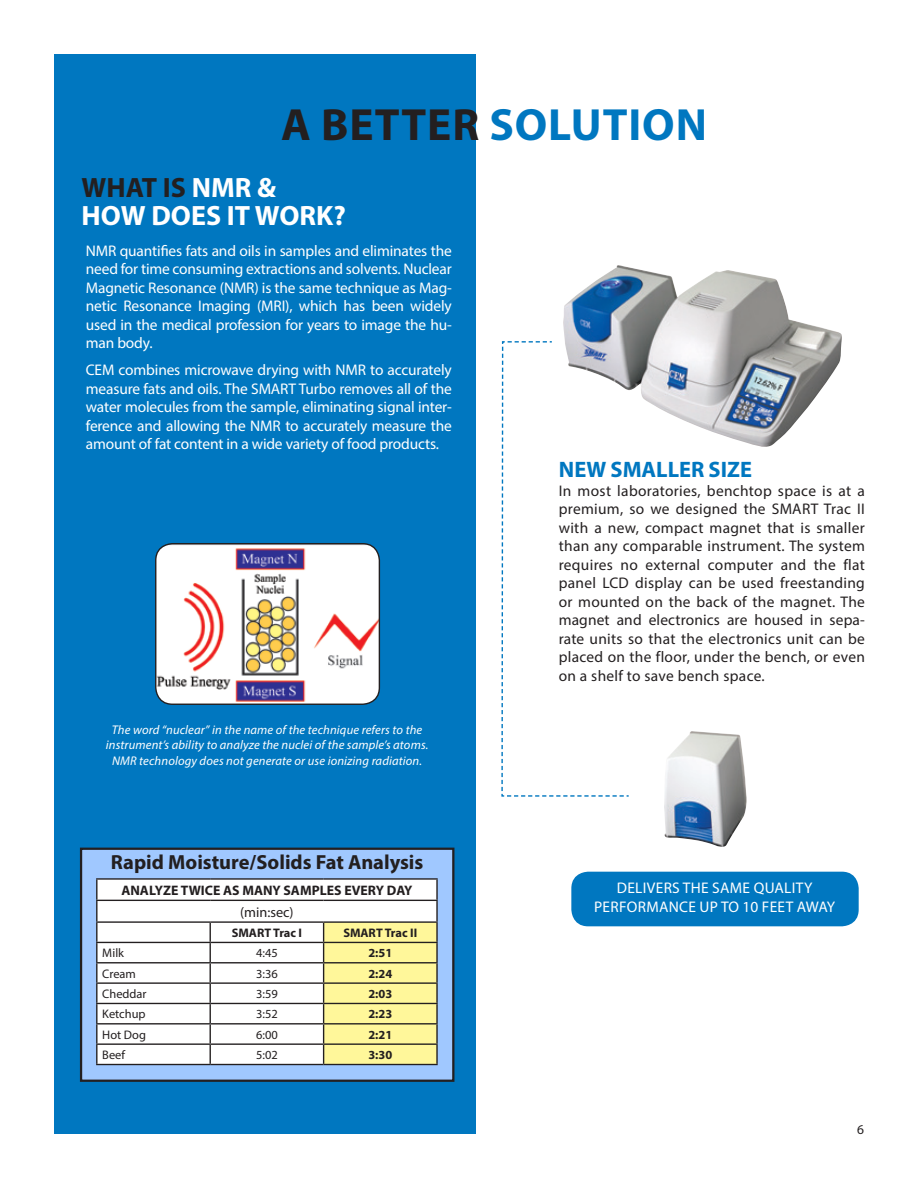
<style>
.page{position:relative;width:918px;height:1188px;background:#fff}
.page>*{position:absolute;margin:0;border:0;box-sizing:border-box;transform-origin:0 0}
.t1{font:700 45.3px "Myriad Pro";letter-spacing:.02em;color:#0077c0}
.t2{font:700 28.05px "Myriad Pro";color:#fff}
.t3{font:700 28.05px "Myriad Pro";color:#231f20}
.t4{font:700 22.5px "Myriad Pro";color:#0077c0}
.t5{font:700 20.4px "Myriad Pro";color:#231f20}
.t6{font:15.45px/18.5px "Myriad Pro";letter-spacing:-.01em;color:#fff;text-align:justify}
.t7{font:15.45px/18.5px "Myriad Pro";letter-spacing:.02em;color:#231f20;text-align:justify}
.t8{font:15.45px "Myriad Pro";letter-spacing:.02em;color:#fff}
.t9{font:14.25px "Myriad Pro";color:#231f20}
.t10{font:700 13.8px "Myriad Pro";color:#231f20}
.t11{font:13.5px "Myriad Pro";color:#231f20}
.t12{font:italic 12.6px/15.5px "Myriad Pro";letter-spacing:.01em;color:#fff;text-align:center}
.t13{font:12.45px "Myriad Pro";color:#231f20}
.t14{font:700 12.45px "Myriad Pro";color:#231f20}
.s1{color:#231f20}
.s2{color:#fff}
</style>
<div class="page">
<div style="left:54px;top:54px;width:422px;height:1080px;background:#0077c0"></div>
<img style="left:156px;top:544px;width:223px;height:160px">
<div style="left:155px;top:543px;width:225px;height:162px;border:1px solid #231f20;border-radius:17px"></div>
<svg style="left:501px;top:341px;width:128px;height:456px"></svg>
<div style="left:571px;top:872px;width:288px;height:54px;background:#0077c0;border-radius:17px"></div>
<img style="left:664px;top:731px;width:83px;height:116px">
<img style="left:563px;top:265px;width:279px;height:184px">
<div style="left:81px;top:849px;width:372px;height:232px;background:#a0c8ff"></div>
<div style="left:80px;top:848px;width:374px;height:234px;border:2px solid #231f20"></div>
<div style="left:98px;top:880px;width:338px;height:184px;background:#fff"></div>
<hr style="left:96px;top:878px;width:114px;height:2px;background:#231f20">
<hr style="left:96px;top:880px;width:2px;height:20px;background:#231f20">
<hr style="left:210px;top:878px;width:114px;height:2px;background:#231f20">
<hr style="left:324px;top:878px;width:114px;height:2px;background:#231f20">
<hr style="left:436px;top:880px;width:2px;height:20px;background:#231f20">
<hr style="left:96px;top:900px;width:114px;height:1px;background:#231f20">
<hr style="left:96px;top:901px;width:2px;height:20px;background:#231f20">
<hr style="left:210px;top:900px;width:114px;height:1px;background:#231f20">
<hr style="left:324px;top:900px;width:114px;height:1px;background:#231f20">
<hr style="left:436px;top:901px;width:2px;height:20px;background:#231f20">
<hr style="left:96px;top:921px;width:114px;height:2px;background:#231f20">
<hr style="left:210px;top:921px;width:114px;height:2px;background:#231f20">
<hr style="left:324px;top:921px;width:114px;height:2px;background:#231f20">
<hr style="left:96px;top:942px;width:114px;height:1px;background:#231f20">
<hr style="left:210px;top:942px;width:114px;height:1px;background:#231f20">
<hr style="left:96px;top:962px;width:114px;height:1px;background:#231f20">
<hr style="left:210px;top:962px;width:114px;height:1px;background:#231f20">
<hr style="left:96px;top:982px;width:114px;height:2px;background:#231f20">
<hr style="left:210px;top:982px;width:114px;height:2px;background:#231f20">
<hr style="left:96px;top:1003px;width:114px;height:1px;background:#231f20">
<hr style="left:210px;top:1003px;width:114px;height:1px;background:#231f20">
<hr style="left:96px;top:1023px;width:114px;height:2px;background:#231f20">
<hr style="left:210px;top:1023px;width:114px;height:2px;background:#231f20">
<hr style="left:96px;top:1043px;width:114px;height:2px;background:#231f20">
<svg style="left:96px;top:923px;width:2px;height:141px"></svg>
<hr style="left:210px;top:1043px;width:114px;height:2px;background:#231f20">
<svg style="left:210px;top:923px;width:1px;height:141px"></svg>
<svg style="left:323px;top:922px;width:115px;height:142px;background:#ebe48f"></svg>
<hr style="left:96px;top:1064px;width:114px;height:1px;background:#231f20">
<hr style="left:210px;top:1064px;width:114px;height:1px;background:#231f20">
<hr style="left:324px;top:1064px;width:114px;height:1px;background:#231f20">
<p class="t1" style="left:281px;top:95px;width:427px"><span class="s1">A BETTER</span> SOLUTION</p>
<p class="t3" style="left:82px;top:169px;width:196px">WHAT IS <span class="s2">NMR &amp;</span></p>
<p class="t2" style="left:82px;top:197px;width:266px">HOW DOES IT WORK?</p>
<p class="t6" style="left:86px;top:241px;width:368px">NMR quantifies fats and oils in samples and eliminates the need for time consuming extractions and solvents. Nuclear Magnetic Resonance (NMR) is the same technique as Mag&shy;netic Resonance Imaging (MRI), which has been widely used in the medical profession for years to image the hu&shy;man body.</p>
<p class="t6" style="left:86px;top:361px;width:368px">CEM combines microwave drying with NMR to accurately measure fats and oils. The SMART Turbo removes all of the water molecules from the sample, eliminating signal inter&shy;ference and allowing the NMR to accurately measure the amount of fat content in a wide variety of food products.</p>
<p class="t12" style="left:112px;top:722px;width:312px">The word “nuclear” in the name of the technique refers to the</p>
<p class="t12" style="left:106px;top:737px;width:324px">instrument’s ability to analyze the nuclei of the sample’s atoms.<br>NMR technology does not generate or use ionizing radiation.</p>
<p class="t5" style="left:111px;top:848px;width:314px">Rapid Moisture/Solids Fat Analysis</p>
<p class="t10" style="left:121px;top:881px;width:292px">ANALYZE TWICE AS MANY SAMPLES EVERY DAY</p>
<p class="t9" style="left:240px;top:903px;width:55px">(min:sec)</p>
<p class="t14" style="left:232px;top:925px;width:72px">SMART Trac I</p>
<p class="t14" style="left:343px;top:925px;width:75px">SMART Trac II</p>
<p class="t13" style="left:102px;top:945px;width:23px">Milk</p>
<p class="t13" style="left:256px;top:945px;width:23px">4:45</p>
<p class="t14" style="left:368px;top:945px;width:25px">2:51</p>
<p class="t13" style="left:102px;top:966px;width:35px">Cream</p>
<p class="t13" style="left:256px;top:966px;width:23px">3:36</p>
<p class="t14" style="left:368px;top:965px;width:25px">2:24</p>
<p class="t13" style="left:102px;top:986px;width:46px">Cheddar</p>
<p class="t13" style="left:256px;top:986px;width:23px">3:59</p>
<p class="t14" style="left:368px;top:986px;width:25px">2:03</p>
<p class="t13" style="left:102px;top:1006px;width:45px">Ketchup</p>
<p class="t13" style="left:256px;top:1006px;width:23px">3:52</p>
<p class="t14" style="left:368px;top:1006px;width:25px">2:23</p>
<p class="t13" style="left:102px;top:1027px;width:45px">Hot Dog</p>
<p class="t13" style="left:256px;top:1027px;width:23px">6:00</p>
<p class="t14" style="left:368px;top:1026px;width:25px">2:21</p>
<p class="t13" style="left:102px;top:1047px;width:24px">Beef</p>
<p class="t13" style="left:256px;top:1047px;width:23px">5:02</p>
<p class="t14" style="left:368px;top:1047px;width:25px">3:30</p>
<p class="t4" style="left:559px;top:455px;width:195px">NEW SMALLER SIZE</p>
<p class="t7" style="left:559px;top:481px;width:308px">In most laboratories, benchtop space is at a premium, so we designed the SMART Trac II with a new, compact magnet that is smaller than any comparable instrument. The system requires no external computer and the flat panel LCD display can be used freestanding or mounted on the back of the magnet. The magnet and electronics are housed in sepa&shy;rate units so that the electronics unit can be placed on the floor, under the bench, or even on a shelf to save bench space.</p>
<p class="t8" style="left:617px;top:878px;width:197px">DELIVERS THE SAME QUALITY</p>
<p class="t8" style="left:594px;top:897px;width:243px">PERFORMANCE UP TO 10 FEET AWAY</p>
<p class="t11" style="left:857px;top:1121px;width:8px">6</p>
</div>
